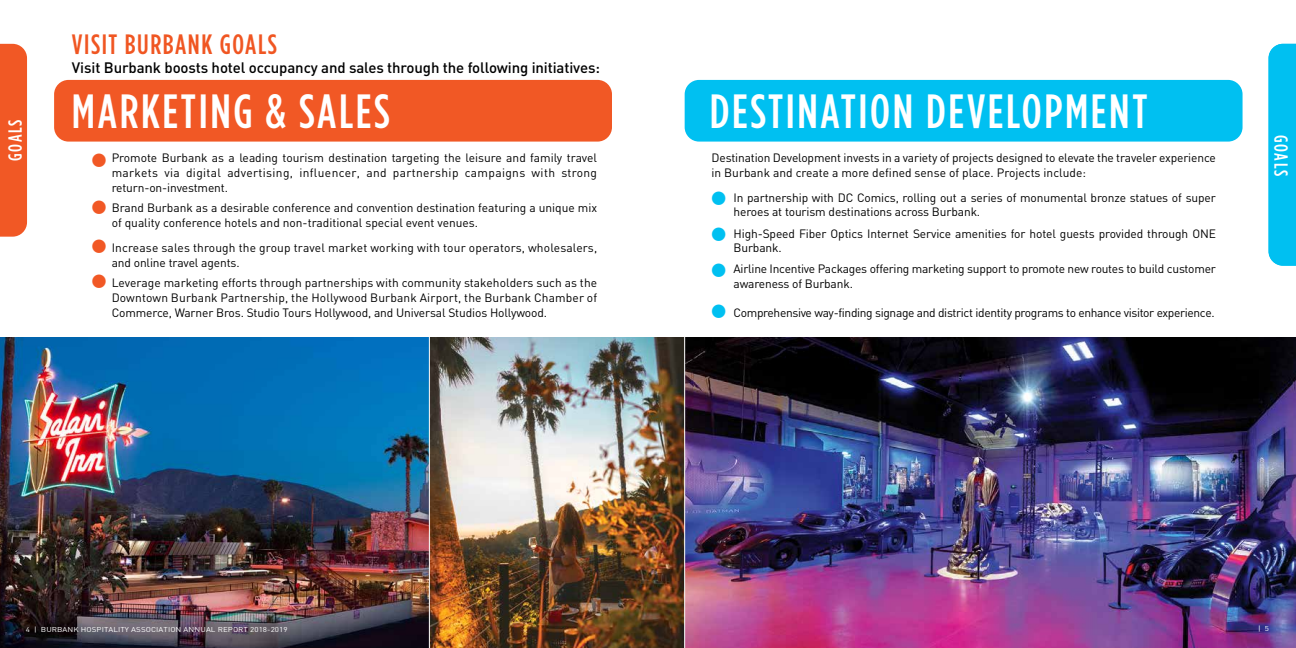
<style>
.page{position:relative;width:1296px;height:648px;background:#fff}
.page>*{position:absolute;margin:0;border:0;box-sizing:border-box;transform-origin:0 0}
.t1{font:500 condensed 48px "Gotham HTF";letter-spacing:.055em;color:#fff}
.t2{font:900 41.1px/47.9px "DIN";color:#f15825}
.t3{font:900 41.1px/35.7px "DIN";color:#00c0f1;text-align:justify}
.t4{font:500 condensed 28px "Gotham HTF";letter-spacing:.055em;color:#f05622}
.t5{font:500 condensed 19px "Gotham HTF";letter-spacing:.09em;color:#fff}
.t6{font:700 18px "DIN";letter-spacing:.1em;color:#fff}
.t7{font:500 15px "DIN";letter-spacing:-.01em;color:#000}
.t8{font:12px/15px "DIN";letter-spacing:-.01em;color:#000}
.t9{font:12px/15px "DIN";letter-spacing:.015em;color:#000}
.t10{font:12px "DIN";letter-spacing:-.03em;color:#000}
.t11{font:7px "DIN";letter-spacing:.01em;color:#fff;scale:1.14 1}
</style>
<div class="page">
<div style="left:54px;top:80px;width:558px;height:62px;background:#f15825;border-radius:14px"></div>
<div style="left:0;top:44px;width:27px;height:193px;background:#f15825"></div>
<div style="left:1268px;top:44px;width:28px;height:222px;background:#00c0f1"></div>
<div style="left:685px;top:80px;width:558px;height:62px;background:#00c0f1;border-radius:14px"></div>
<img style="left:0;top:337px;width:1296px;height:311px">
<hr style="left:429px;top:336px;width:1px;height:312px;background:#fff">
<hr style="left:684px;top:336px;width:1px;height:312px;background:#fff">
<h3 class="t4" style="left:72px;top:29px;width:207px">VISIT BURBANK GOALS</h3>
<h3 class="t5" style="left:5px;top:161px;width:43px;rotate:-90deg">GOALS</h3>
<p class="t7" style="left:72px;top:58px;width:529px">Visit Burbank boosts hotel occupancy and sales through the following initiatives:</p>
<h1 class="t1" style="left:72px;top:84px;width:319px">MARKETING &amp; SALES</h1>
<h2 class="t2" style="left:89px;top:133px;width:21px">• •</h2>
<h2 class="t2" style="left:89px;top:226px;width:21px;line-height:34.2px">• •</h2>
<p class="t8" style="left:112px;top:150px;width:487px;text-align:justify">Promote Burbank as a leading tourism destination targeting the leisure and family travel markets via digital advertising, influencer, and partnership campaigns with strong return-on-investment.</p>
<p class="t8" style="left:112px;top:200px;width:487px">Brand Burbank as a desirable conference and convention destination featuring a unique mix of quality conference hotels and non-traditional special event venues.</p>
<p class="t9" style="left:112px;top:240px;width:487px">Increase sales through the group travel market working with tour operators, wholesalers, and online travel agents.</p>
<p class="t8" style="left:112px;top:275px;width:487px;text-align:justify">Leverage marketing efforts through partnerships with community stakeholders such as the Downtown Burbank Partnership, the Hollywood Burbank Airport, the Burbank Chamber of Commerce, Warner Bros. Studio Tours Hollywood, and Universal Studios Hollywood.</p>
<h1 class="t1" style="left:710px;top:84px;width:439px">DESTINATION DEVELOPMENT</h1>
<p class="t8" style="left:712px;top:150px;width:506px">Destination Development invests in a variety of projects designed to elevate the traveler experience in Burbank and create a more defined sense of place. Projects include:</p>
<p class="t8" style="left:734px;top:190px;width:484px;line-height:14.4px">In partnership with DC Comics, rolling out a series of monumental bronze statues of super heroes at tourism destinations across Burbank.</p>
<p class="t8" style="left:734px;top:226px;width:484px;line-height:14.4px">High-Speed Fiber Optics Internet Service amenities for hotel guests provided through ONE<br>Burbank.</p>
<p class="t8" style="left:734px;top:262px;width:484px;line-height:14.4px">Airline Incentive Packages offering marketing support to promote new routes to build customer awareness of Burbank.</p>
<p class="t10" style="left:734px;top:305px;width:483px">Comprehensive way-finding signage and district identity programs to enhance visitor experience.</p>
<h2 class="t3" style="left:709px;top:177px;width:21px">• • •</h2>
<h2 class="t3" style="left:709px;top:290px;width:21px">•</h2>
<h3 class="t6" style="left:1293px;top:124px;width:64px;rotate:90deg">GOALS</h3>
<h3 class="t5" style="left:1292px;top:135px;width:43px;rotate:90deg">GOALS</h3>
<p class="t11" style="left:26px;top:625px;width:231px">4 | BURBANK HOSPITALITY ASSOCIATION ANNUAL REPORT 2018-2019</p>
<p class="t11" style="left:1258px;top:624px;width:11px">| 5</p>
</div>
